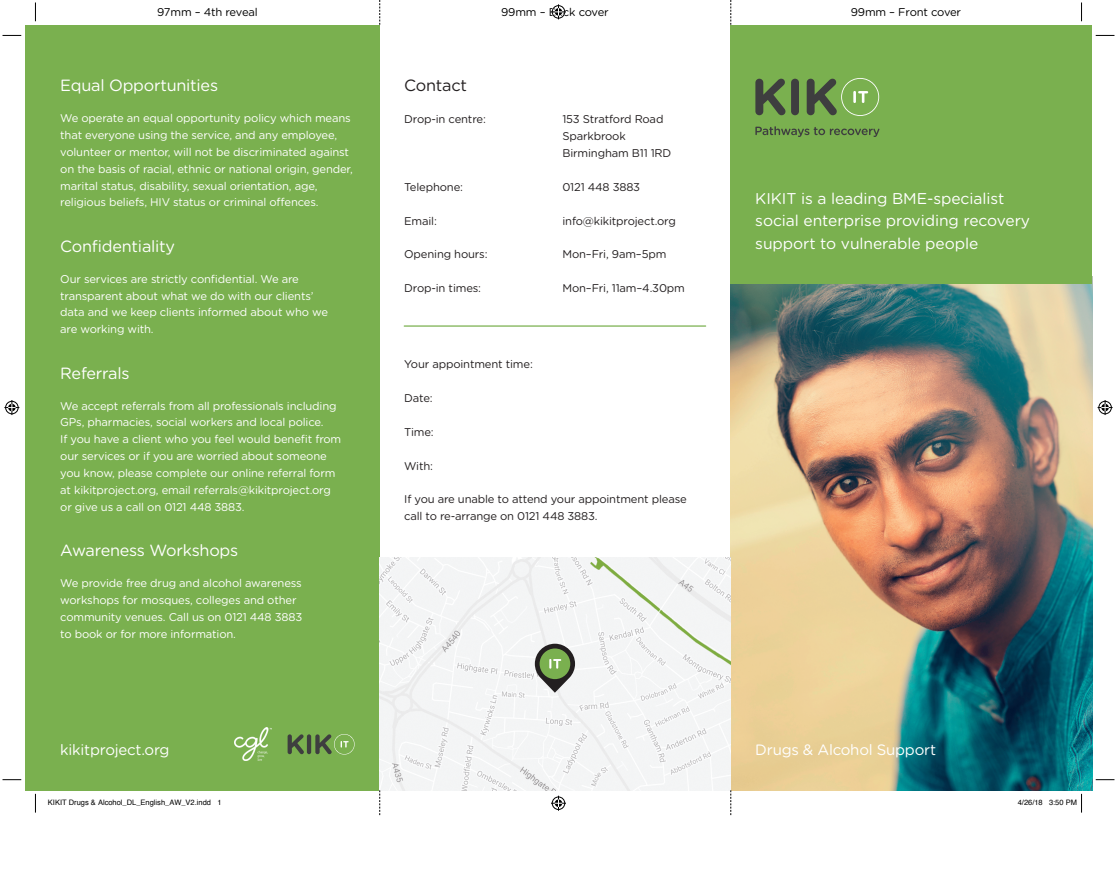
<style>
.page{position:relative;width:1117px;height:886px;background:#fff}
.page>*{position:absolute;margin:0;border:0;box-sizing:border-box;transform-origin:0 0}
.Para_Head_Black{font:16.25px "Gotham Rounded";letter-spacing:-.015em;color:#fff}
.Para_Head_Black-2{font:16.25px "Gotham Rounded";letter-spacing:-.015em;color:#231f20}
.t1{font:15.62px/22.5px "Gotham Rounded";letter-spacing:-.005em;color:#fff}
.t2{font:15px "Gotham Rounded";letter-spacing:-.015em;color:#fff}
.Body_Copy_Black{font:11.25px/16.9px "Gotham Rounded";letter-spacing:-.015em;color:#fff}
.t3{font:11.25px/16.9px "Gotham Rounded";letter-spacing:-.015em;color:#231f20}
.t4{font:11.25px "Gotham Rounded";letter-spacing:-.015em;color:#000}
.t5{font:7.5px "Helvetica";color:#000}
</style>
<div class="page">
<div style="left:25px;top:25px;width:354px;height:765px;background:#7ab04f"></div>
<svg style="left:287px;top:734px;width:17px;height:20px"></svg>
<hr style="left:307px;top:734px;width:4px;height:20px;background:#3e3e3f;border-radius:2px">
<svg style="left:315px;top:734px;width:39px;height:20px"></svg>
<img style="left:730px;top:283px;width:361px;height:507px">
<img style="left:379px;top:557px;width:351px;height:233px">
<svg style="left:534px;top:644px;width:41px;height:49px"></svg>
<svg style="left:379px;top:0;width:1px;height:25px"></svg>
<svg style="left:379px;top:790px;width:1px;height:25px"></svg>
<svg style="left:730px;top:0;width:1px;height:25px"></svg>
<svg style="left:730px;top:790px;width:1px;height:25px"></svg>
<img style="left:234px;top:728px;width:38px;height:33px">
<hr style="left:404px;top:325px;width:301px;height:2px;background:#7ab04f">
<div style="left:730px;top:25px;width:361px;height:258px;background:#7ab04f"></div>
<svg style="left:755px;top:79px;width:30px;height:36px"></svg>
<div style="left:790px;top:79px;width:8px;height:36px;background:#3e3e3f;border-radius:4px"></div>
<svg style="left:806px;top:78px;width:73px;height:38px"></svg>
<svg style="left:755px;top:126px;width:124px;height:11px"></svg>
<svg style="left:3px;top:35px;width:18px;height:1px"></svg>
<svg style="left:1095px;top:35px;width:19px;height:1px"></svg>
<svg style="left:3px;top:779px;width:18px;height:1px"></svg>
<svg style="left:1095px;top:779px;width:19px;height:1px"></svg>
<svg style="left:35px;top:3px;width:1px;height:18px"></svg>
<svg style="left:35px;top:794px;width:1px;height:18px"></svg>
<svg style="left:551px;top:4px;width:15px;height:15px"></svg>
<svg style="left:551px;top:796px;width:15px;height:15px"></svg>
<svg style="left:4px;top:400px;width:15px;height:15px"></svg>
<svg style="left:1097px;top:400px;width:15px;height:15px"></svg>
<p class="t4" style="left:157px;top:4px;width:102px">97mm – 4th reveal</p>
<p class="t4" style="left:501px;top:4px;width:109px">99mm – Back cover</p>
<p class="t4" style="left:850px;top:4px;width:112px">99mm – Front cover</p>
<p class="Para_Head_Black" style="left:60px;top:74px;width:159px">Equal Opportunities</p>
<p class="Body_Copy_Black" style="left:60px;top:109px;width:294px">We operate an equal opportunity policy which means that everyone using the service, and any employee, volunteer or mentor, will not be discriminated against on the basis of racial, ethnic or national origin, gender, marital status, disability, sexual orientation, age, religious beliefs, HIV status or criminal offences.</p>
<p class="Para_Head_Black" style="left:60px;top:235px;width:116px">Confidentiality</p>
<p class="Body_Copy_Black" style="left:60px;top:270px;width:269px">Our services are strictly confidential. We are transparent about what we do with our clients’ data and we keep clients informed about who we are working with.</p>
<p class="Para_Head_Black" style="left:60px;top:362px;width:71px">Referrals</p>
<p class="Body_Copy_Black" style="left:60px;top:397px;width:282px">We accept referrals from all professionals including GPs, pharmacies, social workers and local police.<br>If you have a client who you feel would benefit from our services or if you are worried about someone you know, please complete our online referral form at kikitproject.org, email referrals@kikitproject.org or give us a call on 0121 448 3883.</p>
<p class="Para_Head_Black" style="left:60px;top:539px;width:179px">Awareness Workshops</p>
<p class="Body_Copy_Black" style="left:60px;top:574px;width:243px">We provide free drug and alcohol awareness workshops for mosques, colleges and other community venues. Call us on 0121 448 3883 to book or for more information.</p>
<p class="t2" style="left:60px;top:739px;width:111px">kikitproject.org</p>
<p class="Para_Head_Black-2" style="left:404px;top:74px;width:64px">Contact</p>
<p class="t3" style="left:404px;top:110px;width:83px">Drop-in centre:</p>
<p class="t3" style="left:404px;top:178px;width:60px">Telephone:</p>
<p class="t3" style="left:404px;top:212px;width:34px">Email:</p>
<p class="t3" style="left:404px;top:245px;width:85px">Opening hours:</p>
<p class="t3" style="left:404px;top:279px;width:78px">Drop-in times:</p>
<p class="t3" style="left:562px;top:110px;width:110px">153 Stratford Road<br>Sparkbrook<br>Birmingham B11 1RD</p>
<p class="t3" style="left:562px;top:178px;width:79px">0121 448 3883</p>
<p class="t3" style="left:562px;top:212px;width:115px">info@kikitproject.org</p>
<p class="t3" style="left:562px;top:245px;width:105px">Mon–Fri, 9am–5pm</p>
<p class="t3" style="left:562px;top:279px;width:124px">Mon–Fri, 11am–4.30pm</p>
<p class="t3" style="left:404px;top:355px;width:130px">Your appointment time:</p>
<p class="t3" style="left:404px;top:389px;width:30px">Date:</p>
<p class="t3" style="left:404px;top:423px;width:31px">Time:</p>
<p class="t3" style="left:404px;top:457px;width:30px">With:</p>
<p class="t3" style="left:404px;top:490px;width:284px">If you are unable to attend your appointment please call to re-arrange on 0121 448 3883.</p>
<p class="t1" style="left:755px;top:186px;width:276px">KIKIT is a leading BME-specialist social enterprise providing recovery support to vulnerable people</p>
<p class="t2" style="left:755px;top:739px;width:182px">Drugs &amp; Alcohol Support</p>
<p class="t5" style="left:48px;top:797px;width:175px">KIKIT Drugs &amp; Alcohol_DL_English_AW_V2.indd 1</p>
<p class="t5" style="left:1017px;top:797px;width:61px">4/26/18 3:50 PM</p>
</div>
